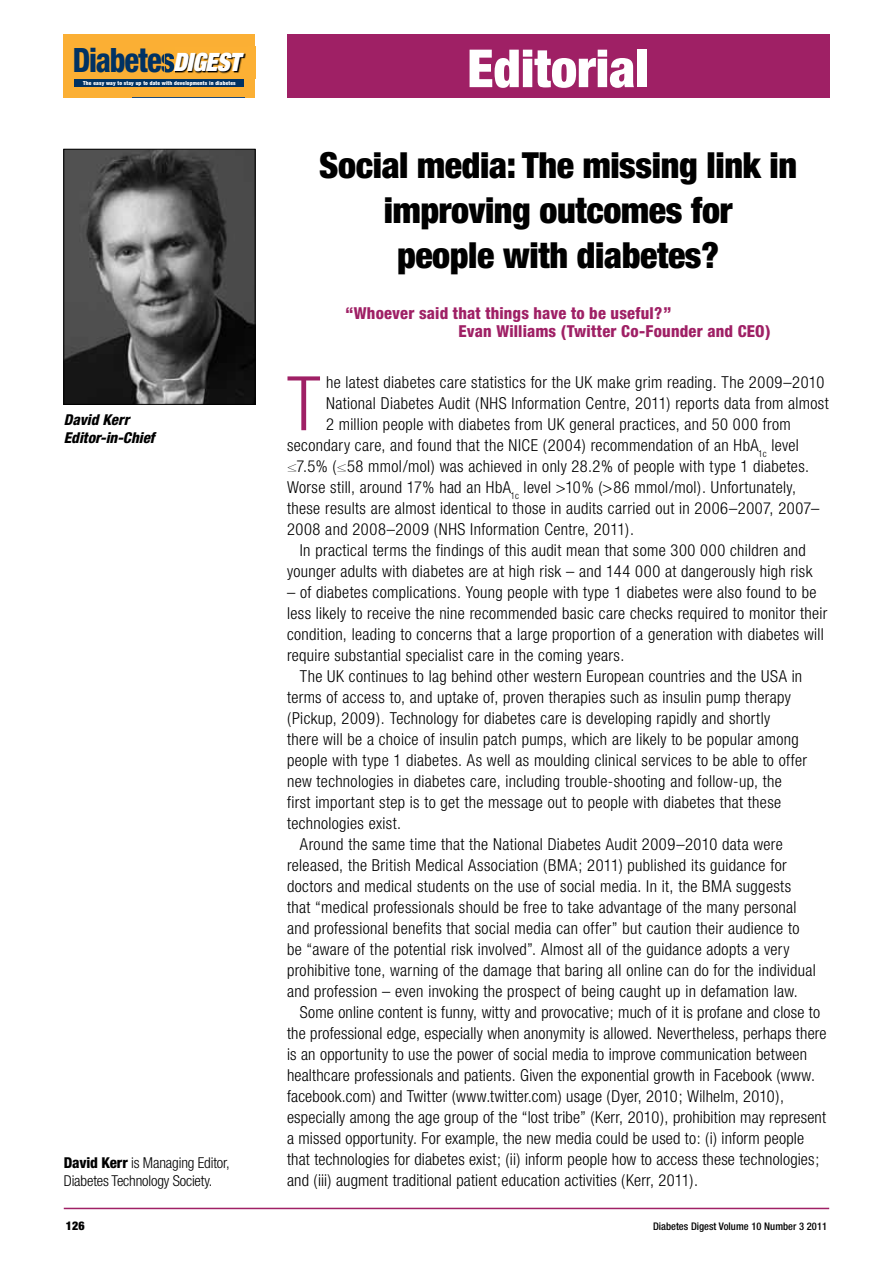
<style>
.page{position:relative;width:893px;height:1263px;background:#fff}
.page>*{position:absolute;margin:0;border:0;box-sizing:border-box;transform-origin:0 0}
.t1{font:300 condensed 75.3px "Helvetica Neue";color:#9f2065}
.t2{font:900 condensed 52.5px "Helvetica Neue";color:#fff}
.t3{font:900 condensed 36px/45px "Helvetica Neue";letter-spacing:-.01em;color:#000;text-align:center}
.t4{font:800 condensed 33.6px "Helvetica Neue";letter-spacing:-.04em;color:#003263;scale:.91 1}
.t5{font:300 condensed 16.5px "Helvetica Neue";letter-spacing:.02em;color:#000}
.t6{font:800 condensed 16.5px/18px "Helvetica Neue";letter-spacing:.01em;color:#9f2065}
.t7{font:300 condensed 15px/18px "Helvetica Neue";letter-spacing:-.01em;color:#000}
.t8{font:italic 800 condensed 15px/18px "Helvetica Neue";color:#000}
.t9{font:900 condensed 12px "Helvetica Neue";color:#000}
.t10{font:500 condensed 10.5px "Helvetica Neue";color:#000}
.t11{font:900 condensed 5.4px "Helvetica Neue";letter-spacing:.025em;color:#fff}
.s1{font-weight:900;font-style:italic;font-stretch:expanded;font-size:25.35px;color:#fff}
.s2{font-weight:800}
.s3{font-weight:200;font-stretch:normal}
</style>
<div class="page">
<div style="left:287px;top:34px;width:542px;height:64px;background:#9f2065"></div>
<hr style="left:64px;top:1208px;width:765px;height:1px;background:#9f2065">
<div style="left:64px;top:34px;width:191px;height:64px;background:#fbaf34"></div>
<img style="left:174px;top:52px;width:72px;height:22px">
<img style="left:165px;top:53px;width:9px;height:20px">
<div style="left:75px;top:79px;width:169px;height:8px;background:#003263"></div>
<img style="left:65px;top:151px;width:188px;height:252px">
<div style="left:63px;top:149px;width:192px;height:256px;border:1px solid #000"></div>
<h3 class="t4" style="left:73px;top:39px;width:186px">Diabetes<span class="s1">DIGEST</span></h3>
<p class="t11" style="left:83px;top:80px;width:154px">The easy way to stay up to date with developments in diabetes</p>
<p class="t8" style="left:64px;top:410px;width:92px">David Kerr<br>Editor-in-Chief</p>
<p class="t7" style="left:64px;top:1154px;width:167px"><span class="s2">David Kerr</span> is Managing Editor,<br>Diabetes Technology Society.</p>
<h2 class="t2" style="left:467px;top:36px;width:183px">Editorial</h2>
<h3 class="t3" style="left:319px;top:142px;width:479px">Social media: The missing link in improving outcomes for<br>people with diabetes?</h3>
<p class="t6" style="left:459px;top:304px;width:314px;text-indent:-113px">“Whoever said that things have to be useful?”<br>Evan Williams (Twitter Co-Founder and CEO)</p>
<h1 class="t1" style="left:287px;top:360px;width:35px">T</h1>
<p class="t5" style="left:326px;top:373px;width:500px">he latest diabetes care statistics for the UK make grim reading. The 2009–2010</p>
<p class="t5" style="left:326px;top:394px;width:504px">National Diabetes Audit (NHS Information Centre, 2011) reports data from almost</p>
<p class="t5" style="left:326px;top:415px;width:466px">2 million people with diabetes from UK general practices, and 50 000 from</p>
<p class="t5" style="left:287px;top:436px;width:513px">secondary care, and found that the NICE (2004) recommendation of an HbA<sub>1c</sub> level</p>
<p class="t5" style="left:287px;top:457px;width:523px"><span class="s3">≤</span>7.5% (<span class="s3">≤</span>58 mmol/mol) was achieved in only 28.2% of people with type 1 diabetes.</p>
<p class="t5" style="left:287px;top:478px;width:511px">Worse still, around 17% had an HbA<sub>1c</sub> level &gt;10% (&gt;86 mmol/mol). Unfortunately,</p>
<p class="t5" style="left:287px;top:499px;width:534px">these results are almost identical to those in audits carried out in 2006–2007, 2007–</p>
<p class="t5" style="left:287px;top:520px;width:349px">2008 and 2008–2009 (NHS Information Centre, 2011).</p>
<p class="t5" style="left:300px;top:541px;width:507px">In practical terms the findings of this audit mean that some 300 000 children and</p>
<p class="t5" style="left:287px;top:562px;width:527px">younger adults with diabetes are at high risk – and 144 000 at dangerously high risk</p>
<p class="t5" style="left:287px;top:583px;width:531px">– of diabetes complications. Young people with type 1 diabetes were also found to be</p>
<p class="t5" style="left:287px;top:604px;width:542px">less likely to receive the nine recommended basic care checks required to monitor their</p>
<p class="t5" style="left:287px;top:625px;width:538px">condition, leading to concerns that a large proportion of a generation with diabetes will</p>
<p class="t5" style="left:287px;top:646px;width:339px">require substantial specialist care in the coming years.</p>
<p class="t5" style="left:300px;top:667px;width:504px">The UK continues to lag behind other western European countries and the USA in</p>
<p class="t5" style="left:287px;top:688px;width:505px">terms of access to, and uptake of, proven therapies such as insulin pump therapy</p>
<p class="t5" style="left:287px;top:709px;width:485px">(Pickup, 2009). Technology for diabetes care is developing rapidly and shortly</p>
<p class="t5" style="left:287px;top:730px;width:513px">there will be a choice of insulin patch pumps, which are likely to be popular among</p>
<p class="t5" style="left:287px;top:751px;width:522px">people with type 1 diabetes. As well as moulding clinical services to be able to offer</p>
<p class="t5" style="left:287px;top:772px;width:496px">new technologies in diabetes care, including trouble-shooting and follow-up, the</p>
<p class="t5" style="left:287px;top:793px;width:496px">first important step is to get the message out to people with diabetes that these</p>
<p class="t5" style="left:287px;top:814px;width:116px">technologies exist.</p>
<p class="t5" style="left:300px;top:835px;width:484px">Around the same time that the National Diabetes Audit 2009–2010 data were</p>
<p class="t5" style="left:287px;top:856px;width:501px">released, the British Medical Association (BMA; 2011) published its guidance for</p>
<p class="t5" style="left:287px;top:877px;width:506px">doctors and medical students on the use of social media. In it, the BMA suggests</p>
<p class="t5" style="left:287px;top:898px;width:511px">that “medical professionals should be free to take advantage of the many personal</p>
<p class="t5" style="left:287px;top:919px;width:514px">and professional benefits that social media can offer” but caution their audience to</p>
<p class="t5" style="left:287px;top:940px;width:504px">be “aware of the potential risk involved”. Almost all of the guidance adopts a very</p>
<p class="t5" style="left:287px;top:961px;width:530px">prohibitive tone, warning of the damage that baring all online can do for the individual</p>
<p class="t5" style="left:287px;top:982px;width:512px">and profession – even invoking the prospect of being caught up in defamation law.</p>
<p class="t5" style="left:300px;top:1003px;width:522px">Some online content is funny, witty and provocative; much of it is profane and close to</p>
<p class="t5" style="left:287px;top:1024px;width:541px">the professional edge, especially when anonymity is allowed. Nevertheless, perhaps there</p>
<p class="t5" style="left:287px;top:1045px;width:521px">is an opportunity to use the power of social media to improve communication between</p>
<p class="t5" style="left:287px;top:1066px;width:529px">healthcare professionals and patients. Given the exponential growth in Facebook (www.</p>
<p class="t5" style="left:287px;top:1087px;width:499px">facebook.com) and Twitter (www.twitter.com) usage (Dyer, 2010; Wilhelm, 2010),</p>
<p class="t5" style="left:287px;top:1108px;width:540px">especially among the age group of the “lost tribe” (Kerr, 2010), prohibition may represent</p>
<p class="t5" style="left:287px;top:1129px;width:518px">a missed opportunity. For example, the new media could be used to: (i) inform people</p>
<p class="t5" style="left:287px;top:1150px;width:534px">that technologies for diabetes exist; (ii) inform people how to access these technologies;</p>
<p class="t5" style="left:287px;top:1171px;width:413px">and (iii) augment traditional patient education activities (Kerr, 2011).</p>
<p class="t9" style="left:66px;top:1218px;width:20px">126</p>
<p class="t10" style="left:653px;top:1220px;width:175px">Diabetes Digest Volume 10 Number 3 2011</p>
</div>
